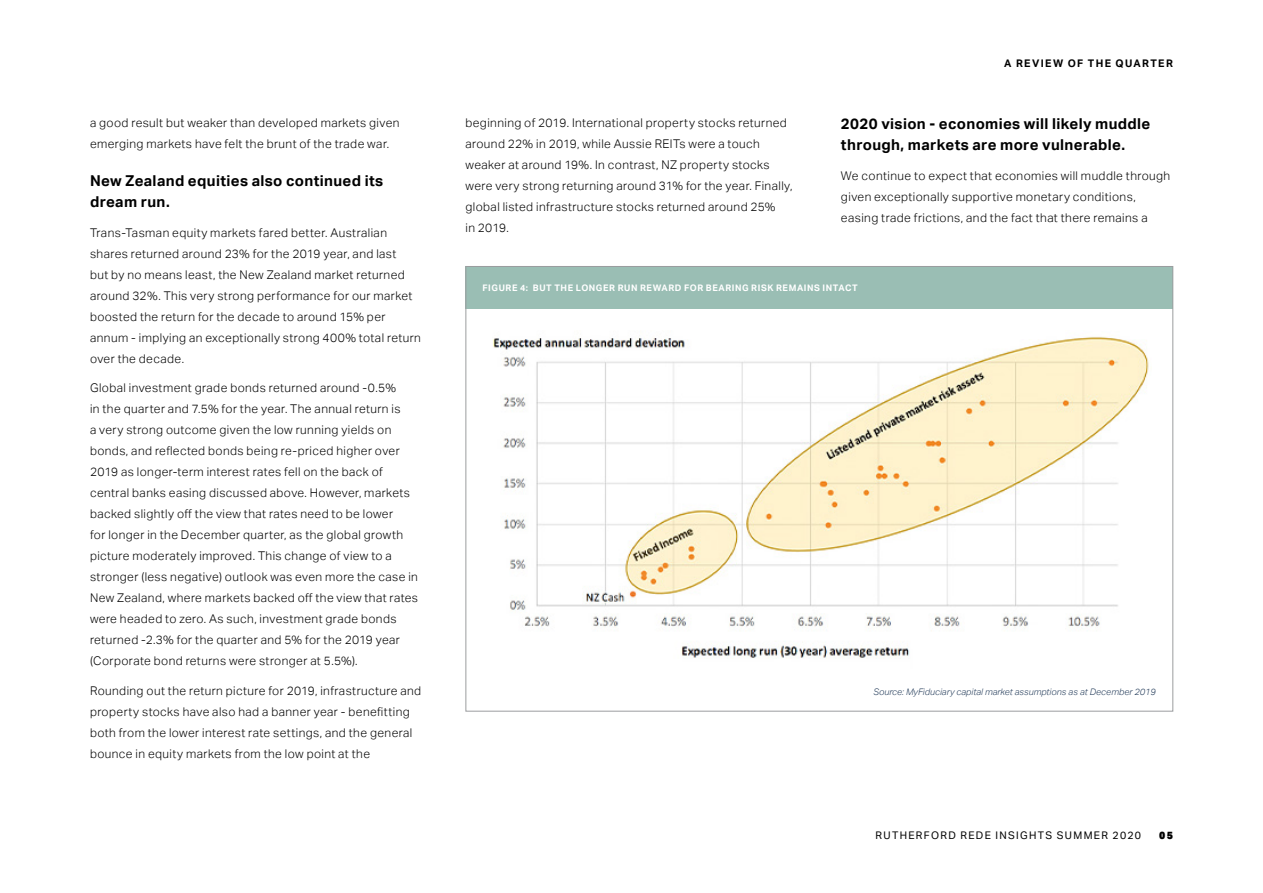
<style>
.page{position:relative;width:1263px;height:893px;background:#fff}
.page>*{position:absolute;margin:0;border:0;box-sizing:border-box;transform-origin:0 0}
.t1{font:700 15px/21px "Aktiv Grotesk";letter-spacing:.025em;color:#000}
.t2{font:300 12px/21px "Aktiv Grotesk";letter-spacing:.035em;color:#000}
.t3{font:10.5px "Aktiv Grotesk";letter-spacing:.13em;color:#000}
.t4{font:700 10.5px "Aktiv Grotesk";letter-spacing:.13em;color:#000}
.t5{font:900 10.5px "Aktiv Grotesk";color:#000}
.t6{font:italic 300 9px "Aktiv Grotesk";letter-spacing:.005em;color:#253d5b}
.t7{font:700 9px "Aktiv Grotesk";letter-spacing:.065em;color:#fff}
</style>
<div class="page">
<div style="left:465px;top:266px;width:708px;height:43px;background:#9abeb4"></div>
<img style="left:493px;top:337px;width:656px;height:322px">
<p class="t2" style="left:90px;top:112px;width:311px">a good result but weaker than developed markets given emerging markets have felt the brunt of the trade war.</p>
<p class="t1" style="left:90px;top:170px;width:295px">New Zealand equities also continued its dream run.</p>
<p class="t2" style="left:90px;top:222px;width:332px">Trans-Tasman equity markets fared better. Australian shares returned around 23% for the 2019 year, and last<br>but by no means least, the New Zealand market returned around 32%. This very strong performance for our market boosted the return for the decade to around 15% per annum - implying an exceptionally strong 400% total return over the decade.</p>
<p class="t2" style="left:90px;top:377px;width:330px">Global investment grade bonds returned around -0.5%<br>in the quarter and 7.5% for the year. The annual return is<br>a very strong outcome given the low running yields on bonds, and reflected bonds being re-priced higher over 2019 as longer-term interest rates fell on the back of central banks easing discussed above. However, markets backed slightly off the view that rates need to be lower<br>for longer in the December quarter, as the global growth picture moderately improved. This change of view to a stronger (less negative) outlook was even more the case in New Zealand, where markets backed off the view that rates were headed to zero. As such, investment grade bonds returned -2.3% for the quarter and 5% for the 2019 year (Corporate bond returns were stronger at 5.5%).</p>
<p class="t2" style="left:90px;top:680px;width:333px">Rounding out the return picture for 2019, infrastructure and property stocks have also had a banner year - benefitting both from the lower interest rate settings, and the general bounce in equity markets from the low point at the</p>
<p class="t4" style="left:1004px;top:57px;width:170px">A REVIEW OF THE QUARTER</p>
<p class="t2" style="left:465px;top:112px;width:328px">beginning of 2019. International property stocks returned around 22% in 2019, while Aussie REITs were a touch weaker at around 19%. In contrast, NZ property stocks were very strong returning around 31% for the year. Finally, global listed infrastructure stocks returned around 25%<br>in 2019.</p>
<p class="t1" style="left:841px;top:114px;width:311px">2020 vision - economies will likely muddle through, markets are more vulnerable.</p>
<p class="t2" style="left:841px;top:165px;width:331px">We continue to expect that economies will muddle through given exceptionally supportive monetary conditions, easing trade frictions, and the fact that there remains a</p>
<p class="t7" style="left:482px;top:282px;width:377px">FIGURE 4: BUT THE LONGER RUN REWARD FOR BEARING RISK REMAINS INTACT</p>
<p class="t6" style="left:873px;top:686px;width:284px">Source: MyFiduciary capital market assumptions as at December 2019</p>
<p class="t3" style="left:875px;top:829px;width:267px">RUTHERFORD REDE INSIGHTS SUMMER 2020</p>
<p class="t5" style="left:1159px;top:828px;width:15px">05</p>
</div>
